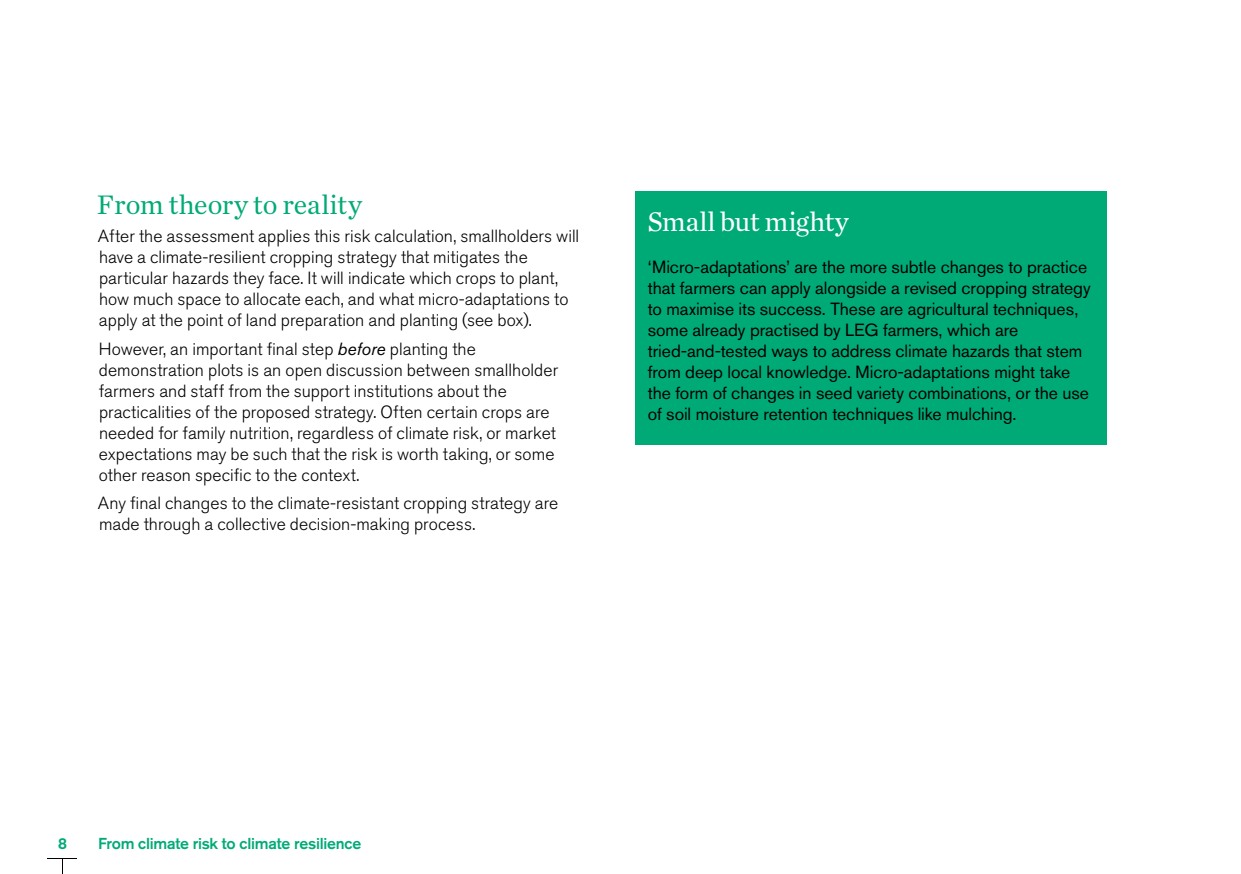
<style>
.page{position:relative;width:1241px;height:874px;background:#fff}
.page>*{position:absolute;margin:0;border:0;box-sizing:border-box;transform-origin:0 0}
.t1{font:28px "Chronicle Text G1";color:#00aa76}
.t2{font:28px "Chronicle Text G1";letter-spacing:-.01em;color:#fff}
.t3{font:300 17.5px/21px "Akzidenz Grotesk BE";letter-spacing:.005em;color:#000}
.t4{font:17.5px/21px "Akzidenz Grotesk BE";letter-spacing:-.005em;color:#000}
.t5{font:500 15.75px "Akzidenz Grotesk BE";letter-spacing:-.015em;color:#00aa76}
.s1{font-weight:400;font-style:italic}
</style>
<div class="page">
<div style="left:635px;top:191px;width:471px;height:253px;background:#00aa76"></div>
<svg style="left:48px;top:858px;width:29px;height:15px"></svg>
<h1 class="t1" style="left:97px;top:183px;width:266px">From theory to reality</h1>
<p class="t3" style="left:98px;top:226px;width:483px">After the assessment applies this risk calculation, smallholders will have a climate-resilient cropping strategy that mitigates the particular hazards they face. It will indicate which crops to plant, how much space to allocate each, and what micro-adaptations to apply at the point of land preparation and planting (see box).</p>
<p class="t3" style="left:99px;top:338px;width:461px">However, an important final step <span class="s1">before</span> planting the demonstration plots is an open discussion between smallholder farmers and staff from the support institutions about the practicalities of the proposed strategy. Often certain crops are needed for family nutrition, regardless of climate risk, or market expectations may be such that the risk is worth taking, or some other reason specific to the context.</p>
<p class="t3" style="left:98px;top:492px;width:462px">Any final changes to the climate-resistant cropping strategy are made through a collective decision-making process.</p>
<h1 class="t2" style="left:647px;top:201px;width:202px">Small but mighty</h1>
<p class="t4" style="left:647px;top:256px;width:444px">‘Micro-adaptations’ are the more subtle changes to practice that farmers can apply alongside a revised cropping strategy to maximise its success. These are agricultural techniques, some already practised by LEG farmers, which are tried-and-tested ways to address climate hazards that stem from deep local knowledge. Micro-adaptations might take the form of changes in seed variety combinations, or the use of soil moisture retention techniques like mulching.</p>
<p class="t5" style="left:58px;top:833px;width:10px">8</p>
<p class="t5" style="left:98px;top:833px;width:265px">From climate risk to climate resilience</p>
</div>
